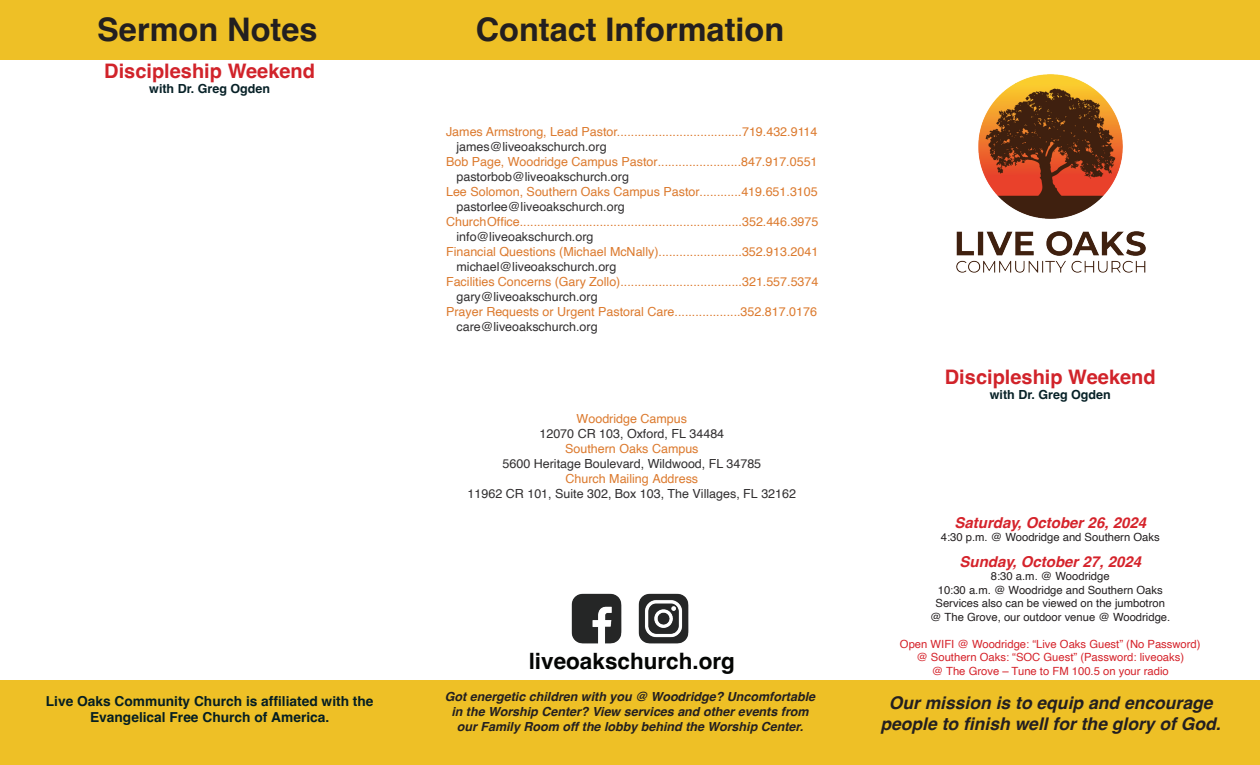
<style>
.page{position:relative;width:1260px;height:765px;background:#fff}
.page>*{position:absolute;margin:0;border:0;box-sizing:border-box;transform-origin:0 0}
.t1{font:700 32.5px "Helvetica";color:#231f20}
.t2{font:700 22.5px "Helvetica";color:#040503}
.t3{font:700 20px "Helvetica";color:#d1232a}
.t4{font:italic 700 17.5px/21px "Helvetica";color:#231f20;text-align:center}
.t5{font:italic 700 15px "Helvetica";color:#d5232b}
.t6{font:700 13.75px/16.5px "Helvetica";color:#051e22;text-align:center}
.t7{font:12.5px "Helvetica";color:#dc7a2e}
.t8{font:12.5px "Helvetica";color:#312f30}
.t9{font:italic 700 12.5px/15px "Helvetica";color:#231f20;text-align:center}
.t10{font:700 12.5px "Helvetica";color:#072127}
.t11{font:11.25px/13.5px "Helvetica";color:#231f20;text-align:center}
.t12{font:11.25px/13.5px "Helvetica";color:#d5232b;text-align:center}
</style>
<div class="page">
<div style="left:0;top:0;width:1260px;height:60px;background:#eec026"></div>
<div style="left:0;top:680px;width:1260px;height:85px;background:#eec026"></div>
<img style="left:571px;top:593px;width:51px;height:51px">
<img style="left:638px;top:593px;width:51px;height:51px">
<img style="left:956px;top:74px;width:190px;height:199px">
<h1 class="t1" style="left:97px;top:10px;width:222px">Sermon Notes</h1>
<h1 class="t1" style="left:476px;top:10px;width:310px">Contact Information</h1>
<h3 class="t3" style="left:104px;top:58px;width:212px">Discipleship Weekend</h3>
<p class="t10" style="left:149px;top:81px;width:122px">with Dr. Greg Ogden</p>
<p class="t7" style="left:446px;top:122px;width:373px">James Armstrong, Lead Pastor....................................719.432.9114</p>
<p class="t8" style="left:456px;top:137px;width:152px">james@liveoakschurch.org</p>
<p class="t7" style="left:446px;top:152px;width:373px">Bob Page, Woodridge Campus Pastor........................847.917.0551</p>
<p class="t8" style="left:456px;top:167px;width:174px">pastorbob@liveoakschurch.org</p>
<p class="t7" style="left:446px;top:182px;width:373px">Lee Solomon, Southern Oaks Campus Pastor............419.651.3105</p>
<p class="t8" style="left:456px;top:197px;width:170px">pastorlee@liveoakschurch.org</p>
<p class="t7" style="left:446px;top:212px;width:374px">Church Office................................................................352.446.3975</p>
<p class="t8" style="left:456px;top:227px;width:139px">info@liveoakschurch.org</p>
<p class="t7" style="left:446px;top:242px;width:374px">Financial Questions (Michael McNally)........................352.913.2041</p>
<p class="t8" style="left:456px;top:257px;width:161px">michael@liveoakschurch.org</p>
<p class="t7" style="left:446px;top:272px;width:374px">Facilities Concerns (Gary Zollo)...................................321.557.5374</p>
<p class="t8" style="left:456px;top:287px;width:143px">gary@liveoakschurch.org</p>
<p class="t7" style="left:446px;top:302px;width:373px">Prayer Requests or Urgent Pastoral Care...................352.817.0176</p>
<p class="t8" style="left:456px;top:317px;width:143px">care@liveoakschurch.org</p>
<p class="t7" style="left:577px;top:409px;width:112px">Woodridge Campus</p>
<p class="t8" style="left:539px;top:424px;width:186px">12070 CR 103, Oxford, FL 34484</p>
<p class="t7" style="left:565px;top:439px;width:135px">Southern Oaks Campus</p>
<p class="t8" style="left:503px;top:454px;width:260px">5600 Heritage Boulevard, Wildwood, FL 34785</p>
<p class="t7" style="left:566px;top:469px;width:134px">Church Mailing Address</p>
<p class="t8" style="left:468px;top:484px;width:330px">11962 CR 101, Suite 302, Box 103, The Villages, FL 32162</p>
<h2 class="t2" style="left:529px;top:647px;width:208px">liveoakschurch.org</h2>
<p class="t6" style="left:46px;top:694px;width:329px">Live Oaks Community Church is affiliated with the<br>Evangelical Free Church of America.</p>
<p class="t9" style="left:445px;top:690px;width:372px">Got energetic children with you @ Woodridge? Uncomfortable in the Worship Center? View services and other events from our Family Room off the lobby behind the Worship Center.</p>
<h3 class="t3" style="left:945px;top:364px;width:212px">Discipleship Weekend</h3>
<p class="t10" style="left:990px;top:387px;width:122px">with Dr. Greg Ogden</p>
<p class="t5" style="left:955px;top:513px;width:193px">Saturday, October 26, 2024</p>
<p class="t11" style="left:941px;top:531px;width:220px">4:30 p.m. @ Woodridge and Southern Oaks</p>
<p class="t5" style="left:960px;top:552px;width:183px">Sunday, October 27, 2024</p>
<p class="t11" style="left:930px;top:570px;width:242px">8:30 a.m. @ Woodridge<br>10:30 a.m. @ Woodridge and Southern Oaks Services also can be viewed on the jumbotron @ The Grove, our outdoor venue @ Woodridge.</p>
<p class="t12" style="left:900px;top:637px;width:302px">Open WIFI @ Woodridge: “Live Oaks Guest” (No Password) @ Southern Oaks: “SOC Guest” (Password: liveoaks)<br>@ The Grove – Tune to FM 100.5 on your radio</p>
<h3 class="t4" style="left:881px;top:694px;width:342px">Our mission is to equip and encourage people to finish well for the glory of God.</h3>
</div>
